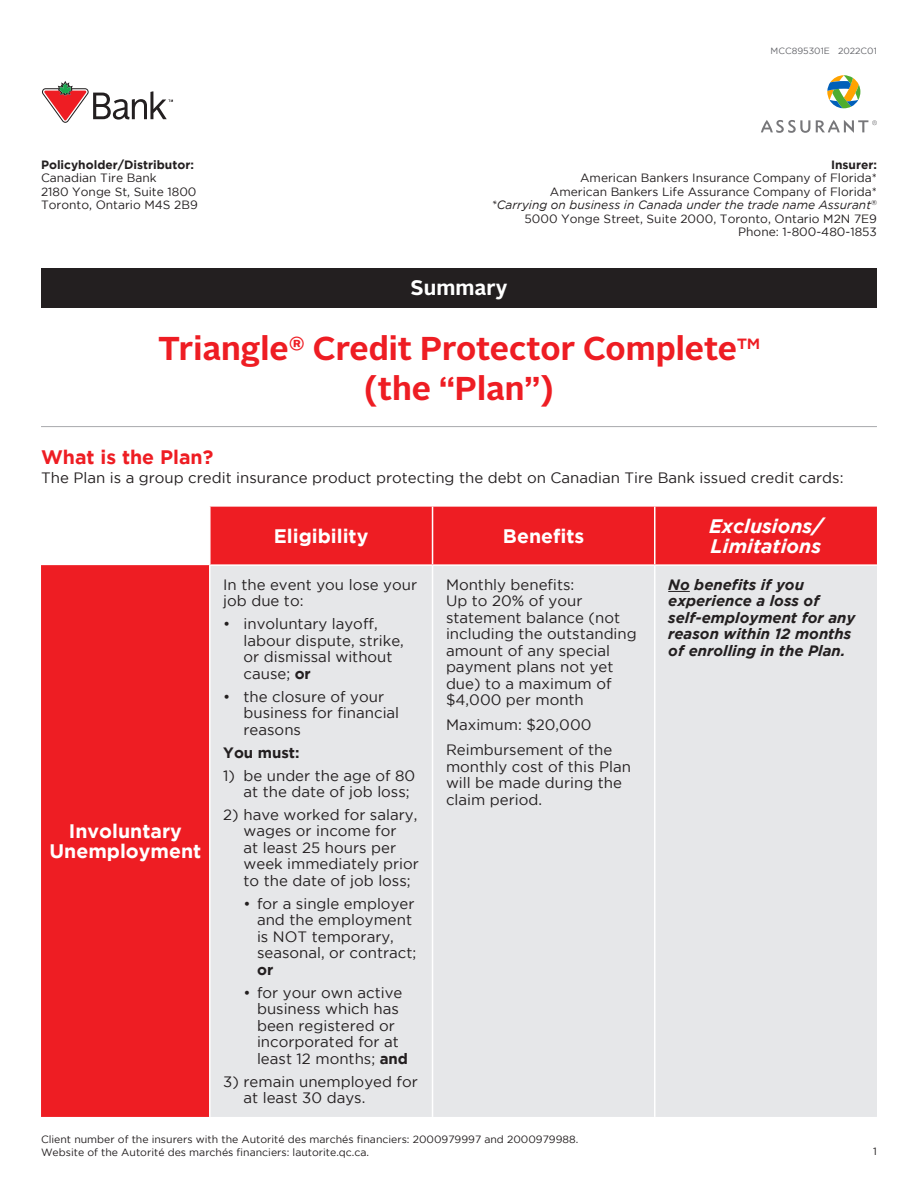
<style>
.page{position:relative;width:918px;height:1188px;background:#fff}
.page>*{position:absolute;margin:0;border:0;box-sizing:border-box;transform-origin:0 0}
.t1{font:700 33px/39.6px "Alright Sans";color:#ee1d23;text-align:center}
.t2{font:700 21px "Alright Sans";color:#fff}
.t3{font:700 19.5px/19.5px "Gotham";color:#fff;text-align:center}
.t4{font:italic 700 19.5px/19.5px "Gotham";color:#fff}
.t5{font:700 19.5px "Gotham";color:#ee1d23}
.t6{font:15px/16.5px "Gotham";color:#231f20}
.t7{font:italic 700 15px/16.5px "Gotham";color:#231f20}
.t8{font:700 15px "Gotham";color:#231f20}
.t9{font:12px "Gotham";color:#231f20}
.t10{font:italic 12px "Gotham";color:#231f20}
.t11{font:700 12px "Gotham";color:#231f20}
.t12{font:10.5px "Gotham";color:#231f20}
.t13{font:9px "Gotham";color:#64656a}
.s1{font-weight:700}
</style>
<div class="page">
<div style="left:41px;top:268px;width:836px;height:40px;background:#231f20"></div>
<svg style="left:42px;top:81px;width:131px;height:42px"></svg>
<svg style="left:761px;top:120px;width:49px;height:13px"></svg>
<svg style="left:827px;top:75px;width:33px;height:33px"></svg>
<svg style="left:816px;top:120px;width:61px;height:13px"></svg>
<hr style="left:41px;top:426px;width:836px;height:1px;background:#a8a9ad">
<svg style="left:41px;top:507px;width:836px;height:610px;background:#ef2c32"></svg>
<div style="left:211px;top:566px;width:666px;height:551px;background:#e6e7e9"></div>
<hr style="left:209px;top:507px;width:2px;height:57px;background:#fff">
<hr style="left:432px;top:507px;width:1px;height:57px;background:#fff">
<hr style="left:654px;top:507px;width:2px;height:57px;background:#fff">
<hr style="left:209px;top:564px;width:224px;height:2px;background:#fff">
<hr style="left:433px;top:564px;width:222px;height:2px;background:#fff">
<hr style="left:655px;top:564px;width:222px;height:2px;background:#fff">
<hr style="left:209px;top:566px;width:2px;height:551px;background:#fff">
<hr style="left:432px;top:566px;width:1px;height:551px;background:#fff">
<hr style="left:654px;top:566px;width:2px;height:551px;background:#fff">
<svg style="left:668px;top:591px;width:22px;height:1px"></svg>
<p class="t11" style="left:41px;top:158px;width:154px">Policyholder/Distributor:</p>
<p class="t9" style="left:41px;top:171px;width:117px">Canadian Tire Bank</p>
<p class="t9" style="left:41px;top:185px;width:157px">2180 Yonge St, Suite 1800</p>
<p class="t9" style="left:41px;top:198px;width:158px">Toronto, Ontario M4S 2B9</p>
<p class="t13" style="left:771px;top:46px;width:108px">MCC895301E 2022C01</p>
<p class="t11" style="left:831px;top:158px;width:47px">Insurer:</p>
<p class="t9" style="left:580px;top:171px;width:298px">American Bankers Insurance Company of Florida*</p>
<p class="t9" style="left:550px;top:185px;width:329px">American Bankers Life Assurance Company of Florida*</p>
<p class="t10" style="left:492px;top:198px;width:387px">*Carrying on business in Canada under the trade name Assurant<sup>®</sup></p>
<p class="t9" style="left:525px;top:212px;width:354px">5000 Yonge Street, Suite 2000, Toronto, Ontario M2N 7E9</p>
<p class="t9" style="left:738px;top:225px;width:140px">Phone: 1-800-480-1853</p>
<h1 class="t2" style="left:411px;top:273px;width:98px">Summary</h1>
<h2 class="t1" style="left:158px;top:329px;width:603px">Triangle<sup>®</sup> Credit Protector Complete<sup>TM </sup>(the “Plan”)</h2>
<h3 class="t5" style="left:41px;top:446px;width:174px">What is the Plan?</h3>
<p class="t6" style="left:41px;top:469px;width:804px">The Plan is a group credit insurance product protecting the debt on Canadian Tire Bank issued credit cards:</p>
<p class="t3" style="left:50px;top:821px;width:153px">Involuntary<br>Unemployment</p>
<p class="t3" style="left:274px;top:526px;width:96px">Eligibility</p>
<p class="t3" style="left:503px;top:526px;width:83px">Benefits</p>
<p class="t4" style="left:709px;top:516px;width:115px">Exclusions/<br>Limitations</p>
<p class="t6" style="left:223px;top:576px;width:195px">In the event you lose your job due to:</p>
<p class="t6" style="left:244px;top:615px;width:162px;text-indent:-20px">• involuntary layoff, labour dispute, strike, or dismissal without cause; <span class="s1">or</span></p>
<p class="t6" style="left:244px;top:688px;width:157px;text-indent:-20px">• the closure of your business for financial reasons</p>
<p class="t8" style="left:223px;top:744px;width:78px">You must:</p>
<p class="t6" style="left:244px;top:767px;width:173px;text-indent:-20px">1) be under the age of 80 at the date of job loss;</p>
<p class="t6" style="left:244px;top:806px;width:177px;text-indent:-20px">2) have worked for salary, wages or income for<br>at least 25 hours per week immediately prior to the date of job loss;</p>
<p class="t6" style="left:257px;top:895px;width:161px;text-indent:-14px">• for a single employer and the employment is NOT temporary, seasonal, or contract; <span class="s1">or</span></p>
<p class="t6" style="left:257px;top:984px;width:153px;text-indent:-14px">• for your own active business which has been registered or incorporated for at least 12 months; <span class="s1">and</span></p>
<p class="t6" style="left:244px;top:1073px;width:176px;text-indent:-20px">3) remain unemployed for at least 30 days.</p>
<p class="t6" style="left:446px;top:576px;width:192px">Monthly benefits:<br>Up to 20% of your statement balance (not including the outstanding amount of any special payment plans not yet due) to a maximum of $4,000 per month</p>
<p class="t6" style="left:446px;top:716px;width:147px">Maximum: $20,000</p>
<p class="t6" style="left:446px;top:742px;width:186px">Reimbursement of the monthly cost of this Plan will be made during the claim period.</p>
<p class="t7" style="left:668px;top:576px;width:189px">No benefits if you experience a loss of self-employment for any reason within 12 months of enrolling in the Plan.</p>
<p class="t12" style="left:41px;top:1134px;width:539px">Client number of the insurers with the Autorité des marchés financiers: 2000979997 and 2000979988.</p>
<p class="t12" style="left:41px;top:1146px;width:330px">Website of the Autorité des marchés financiers: lautorite.qc.ca.</p>
<p class="t12" style="left:873px;top:1146px;width:5px">1</p>
</div>
